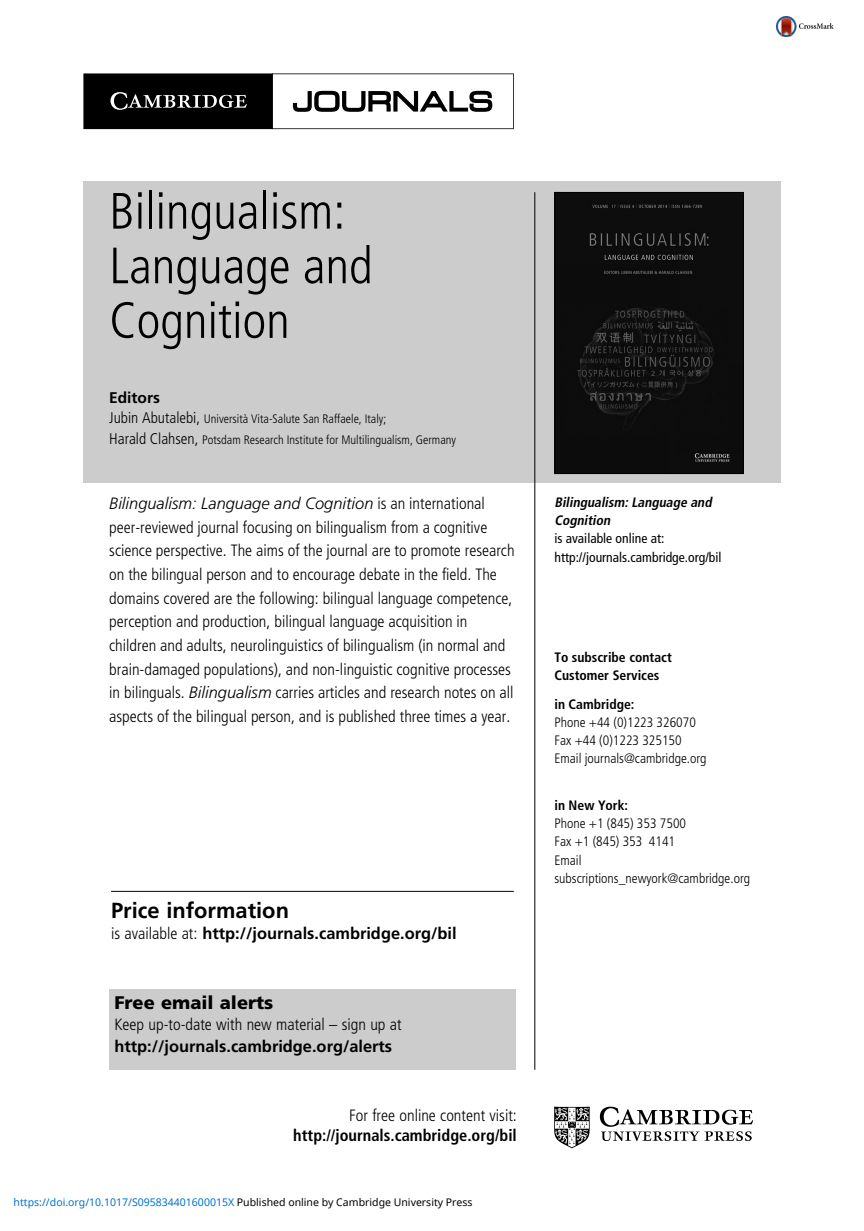
<style>
.page{position:relative;width:864px;height:1231px;background:#fff}
.page>*{position:absolute;margin:0;border:0;box-sizing:border-box;transform-origin:0 0}
.t1{font:300 condensed 50.93px/54.6px "Frutiger LT Std";color:#000}
.t2{font:700 21.88px "Frutiger LT Std";color:#000}
.t3{font:900 18.2px "Frutiger LT Std";color:#000}
.t4{font:300 condensed 16.45px/23.6px "Frutiger LT Std";color:#000}
.t5{font:700 16.45px "Frutiger LT Std";color:#000}
.t6{font:700 condensed 16.45px "Frutiger LT Std";color:#000}
.t7{font:700 15.4px "Frutiger LT Std";color:#000}
.t8{font:300 condensed 13.65px/18.2px "Frutiger LT Std";color:#000}
.t9{font:700 condensed 13.65px/18.2px "Frutiger LT Std";color:#000}
.t10{font:condensed 13.65px/18.2px "Frutiger LT Std";color:#000}
.t11{font:italic 700 condensed 13.65px/18.2px "Frutiger LT Std";color:#000}
.t12{font:300 condensed 12.25px/19.9px "Frutiger LT Std";color:#000}
.t13{font:10.5px "Noto Sans";color:#0172cf}
.s1{font-size:15.4px}
.s2{font-style:italic;font-stretch:normal}
.s3{font-weight:300;font-stretch:condensed}
.s4{color:#000}
</style>
<div class="page">
<img style="left:554px;top:1106px;width:200px;height:43px">
<div style="left:83px;top:180px;width:697px;height:302px;background:#ccc"></div>
<svg style="left:83px;top:73px;width:430px;height:56px"></svg>
<img style="left:556px;top:194px;width:185px;height:278px">
<div style="left:554px;top:192px;width:189px;height:282px;border:1px solid #000"></div>
<div style="left:109px;top:989px;width:406px;height:80px;background:#ccc"></div>
<hr style="left:111px;top:890px;width:402px;height:1px;background:#000">
<hr style="left:534px;top:192px;width:1px;height:877px;background:#000">
<img style="left:776px;top:17px;width:56px;height:20px">
<h1 class="t1" style="left:109px;top:187px;width:265px">Bilingualism:<br>Language and<br>Cognition</h1>
<p class="t7" style="left:109px;top:392px;width:52px">Editors</p>
<p class="t12" style="left:109px;top:410px;width:348px"><span class="s1">Jubin Abutalebi,</span> Università Vita-Salute San Raffaele, Italy;<br><span class="s1">Harald Clahsen,</span> Potsdam Research Institute for Multilingualism, Germany</p>
<p class="t4" style="left:109px;top:492px;width:406px"><span class="s2">Bilingualism: Language and Cognition</span> is an international peer-reviewed journal focusing on bilingualism from a cognitive science perspective. The aims of the journal are to promote research on the bilingual person and to encourage debate in the field. The domains covered are the following: bilingual language competence, perception and production, bilingual language acquisition in children and adults, neurolinguistics of bilingualism (in normal and brain-damaged populations), and non-linguistic cognitive processes in bilinguals. <span class="s2">Bilingualism</span> carries articles and research notes on all aspects of the bilingual person, and is published three times a year.</p>
<h2 class="t2" style="left:111px;top:901px;width:179px">Price information</h2>
<p class="t5" style="left:111px;top:927px;width:347px"><span class="s3">is available at:</span> http://journals.cambridge.org/bil</p>
<p class="t3" style="left:114px;top:991px;width:160px">Free email alerts</p>
<p class="t4" style="left:114px;top:1014px;width:289px">Keep up-to-date with new material – sign up at</p>
<p class="t5" style="left:114px;top:1039px;width:279px">http://journals.cambridge.org/alerts</p>
<p class="t4" style="left:349px;top:1104px;width:169px">For free online content visit:</p>
<p class="t6" style="left:293px;top:1128px;width:225px">http://journals.cambridge.org/bil</p>
<p class="t13" style="left:14px;top:1194px;width:460px">https://doi.org/10.1017/S095834401600015X <span class="s4">Published online by Cambridge University Press</span></p>
<p class="t11" style="left:554px;top:494px;width:161px">Bilingualism: Language and<br>Cognition</p>
<p class="t10" style="left:554px;top:530px;width:168px">is available online at: http://journals.cambridge.org/bil</p>
<p class="t9" style="left:554px;top:649px;width:119px">To subscribe contact<br>Customer Services</p>
<p class="t9" style="left:554px;top:695px;width:81px">in Cambridge:</p>
<p class="t8" style="left:554px;top:714px;width:154px">Phone +44 (0)1223 326070<br>Fax +44 (0)1223 325150<br>Email journals@cambridge.org</p>
<p class="t9" style="left:554px;top:797px;width:75px">in New York:</p>
<p class="t8" style="left:554px;top:815px;width:197px">Phone +1 (845) 353 7500<br>Fax +1 (845) 353 4141<br>Email subscriptions_newyork@cambridge.org</p>
</div>
